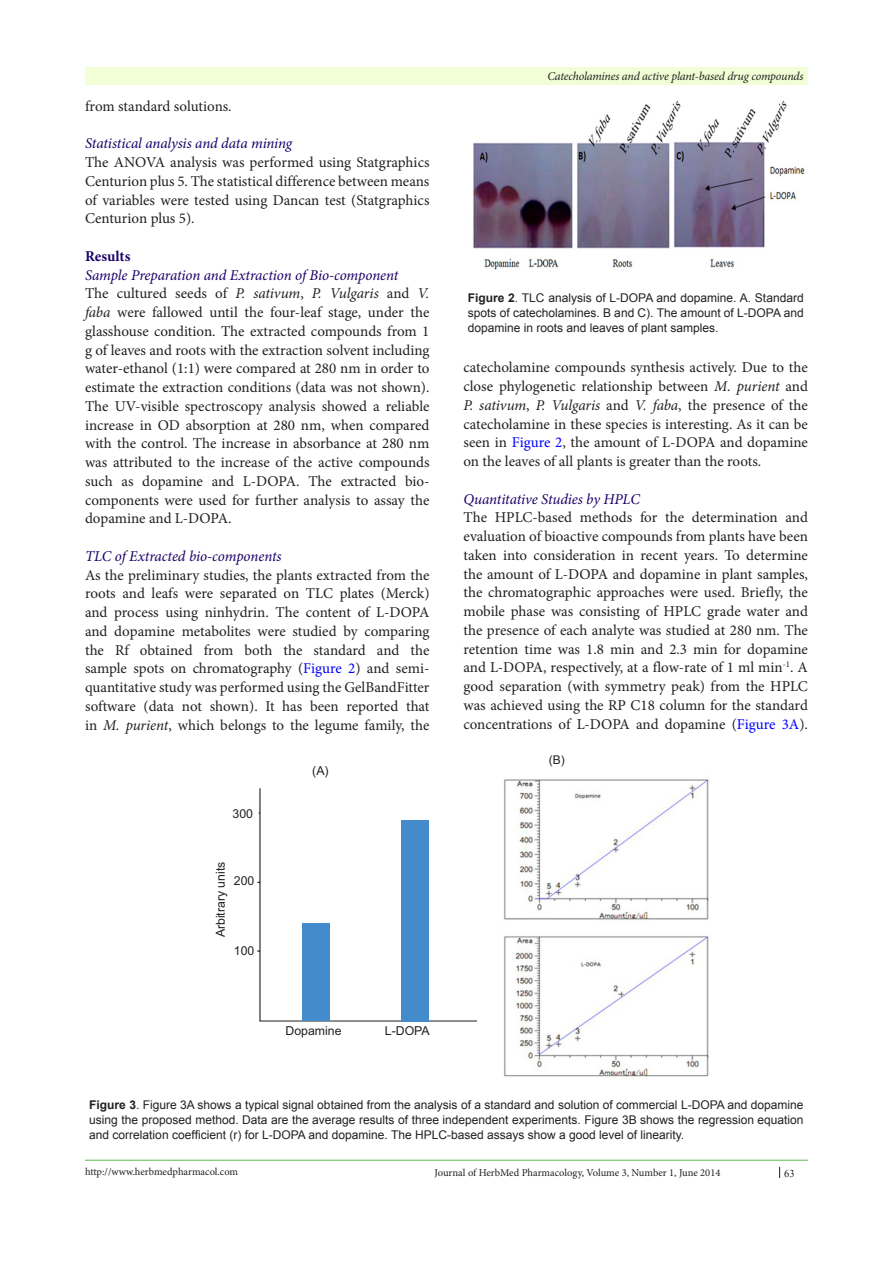
<style>
.page{position:relative;width:893px;height:1263px;background:#fff}
.page>*{position:absolute;margin:0;border:0;box-sizing:border-box;transform-origin:0 0}
.t1{font:15px/18.8px "Minion Pro";letter-spacing:-.005em;color:#231f20;text-align:justify}
.t2{font:italic 15px "Minion Pro";letter-spacing:-.01em;color:#190066}
.t3{font:700 15px "Minion Pro";color:#190066}
.t4{font:12.3px "Arial";color:#231f20}
.t5{font:12px/15px "Arial";color:#231f20;text-align:justify}
.t6{font:italic 12px "Minion Pro";letter-spacing:-.02em;color:#231f20}
.t7{font:10.5px "Minion Pro";letter-spacing:-.005em;color:#231f20}
.t8{font:10.5px "Times New Roman";color:#231f20}
.s1{font-style:italic}
.s2{color:#00f}
.s3{font-weight:700}
</style>
<div class="page">
<div style="left:85px;top:67px;width:723px;height:18px;background:#f2ffd6"></div>
<hr style="left:85px;top:1160px;width:723px;height:1px;background:#5ab950">
<img style="left:473px;top:100px;width:332px;height:170px">
<hr style="left:260px;top:1021px;width:217px;height:1px;background:#211d1e">
<div style="left:302px;top:923px;width:28px;height:98px;background:#438bca"></div>
<div style="left:401px;top:820px;width:28px;height:201px;background:#438bca"></div>
<hr style="left:260px;top:788px;width:1px;height:233px;background:#000014">
<img style="left:504px;top:779px;width:205px;height:298px">
<p class="t1" style="left:85px;top:97px;width:148px">from standard solutions.</p>
<p class="t2" style="left:85px;top:133px;width:209px">Statistical analysis and data mining</p>
<p class="t1" style="left:85px;top:153px;width:346px">The ANOVA analysis was performed using Statgraphics Centurion plus 5. The statistical difference between means of variables were tested using Dancan test (Statgraphics Centurion plus 5).</p>
<p class="t3" style="left:85px;top:245px;width:47px">Results</p>
<p class="t2" style="left:85px;top:265px;width:315px">Sample Preparation and Extraction of Bio-component</p>
<p class="t1" style="left:85px;top:284px;width:346px">The cultured seeds of <span class="s1">P. sativum</span>, <span class="s1">P. Vulgaris</span> and <span class="s1">V. faba</span> were fallowed until the four-leaf stage, under the glasshouse condition. The extracted compounds from 1 g of leaves and roots with the extraction solvent including water-ethanol (1:1) were compared at 280 nm in order to estimate the extraction conditions (data was not shown).<br>The UV-visible spectroscopy analysis showed a reliable increase in OD absorption at 280 nm, when compared with the control. The increase in absorbance at 280 nm was attributed to the increase of the active compounds such as dopamine and L-DOPA. The extracted bio&shy;components were used for further analysis to assay the dopamine and L-DOPA.</p>
<p class="t2" style="left:85px;top:546px;width:198px">TLC of Extracted bio-components</p>
<p class="t1" style="left:85px;top:565px;width:346px">As the preliminary studies, the plants extracted from the roots and leafs were separated on TLC plates (Merck) and process using ninhydrin. The content of L-DOPA and dopamine metabolites were studied by comparing the Rf obtained from both the standard and the sample spots on chromatography (<span class="s2">Figure 2</span>) and semi&shy;quantitative study was performed using the GelBandFitter software (data not shown). It has been reported that in <span class="s1">M. purient</span>, which belongs to the legume family, the</p>
<p class="t4" style="left:233px;top:805px;width:22px">300</p>
<p class="t4" style="left:213px;top:937px;width:77px;rotate:-90deg">Arbitrary units</p>
<p class="t4" style="left:234px;top:873px;width:22px">200</p>
<p class="t4" style="left:234px;top:942px;width:22px">100</p>
<p class="t4" style="left:312px;top:762px;width:18px">(A)</p>
<p class="t4" style="left:285px;top:1023px;width:58px">Dopamine</p>
<p class="t4" style="left:385px;top:1023px;width:46px">L-DOPA</p>
<p class="t6" style="left:547px;top:68px;width:258px">Catecholamines and active plant-based drug compounds</p>
<p class="t5" style="left:468px;top:290px;width:337px"><span class="s3">Figure 2</span>. TLC analysis of L-DOPA and dopamine. A. Standard spots of catecholamines. B and C). The amount of L-DOPA and dopamine in roots and leaves of plant samples.</p>
<p class="t1" style="left:463px;top:358px;width:346px">catecholamine compounds synthesis actively. Due to the close phylogenetic relationship between <span class="s1">M. purient</span> and <span class="s1">P. sativum</span>, <span class="s1">P. Vulgaris</span> and <span class="s1">V. faba</span>, the presence of the catecholamine in these species is interesting. As it can be seen in <span class="s2">Figure 2</span>, the amount of L-DOPA and dopamine on the leaves of all plants is greater than the roots.</p>
<p class="t2" style="left:463px;top:489px;width:178px">Quantitative Studies by HPLC</p>
<p class="t1" style="left:463px;top:508px;width:346px">The HPLC-based methods for the determination and evaluation of bioactive compounds from plants have been taken into consideration in recent years. To determine the amount of L-DOPA and dopamine in plant samples, the chromatographic approaches were used. Briefly, the mobile phase was consisting of HPLC grade water and the presence of each analyte was studied at 280 nm. The retention time was 1.8 min and 2.3 min for dopamine and L-DOPA, respectively, at a flow-rate of 1 ml min<sup>-1</sup>. A good separation (with symmetry peak) from the HPLC was achieved using the RP C18 column for the standard concentrations of L-DOPA and dopamine (<span class="s2">Figure 3A</span>).</p>
<p class="t5" style="left:549px;top:753px;width:17px">(B)</p>
<p class="t5" style="left:89px;top:1097px;width:716px"><span class="s3">Figure 3</span>. Figure 3A shows a typical signal obtained from the analysis of a standard and solution of commercial L-DOPA and dopamine using the proposed method. Data are the average results of three independent experiments. Figure 3B shows the regression equation and correlation coefficient (r) for L-DOPA and dopamine. The HPLC-based assays show a good level of linearity.</p>
<p class="t7" style="left:85px;top:1165px;width:155px">http://www.herbmedpharmacol.com</p>
<p class="t7" style="left:435px;top:1165px;width:287px">Journal of HerbMed Pharmacology, Volume 3, Number 1, June 2014</p>
<p class="t8" style="left:784px;top:1166px;width:12px">63</p>
</div>
